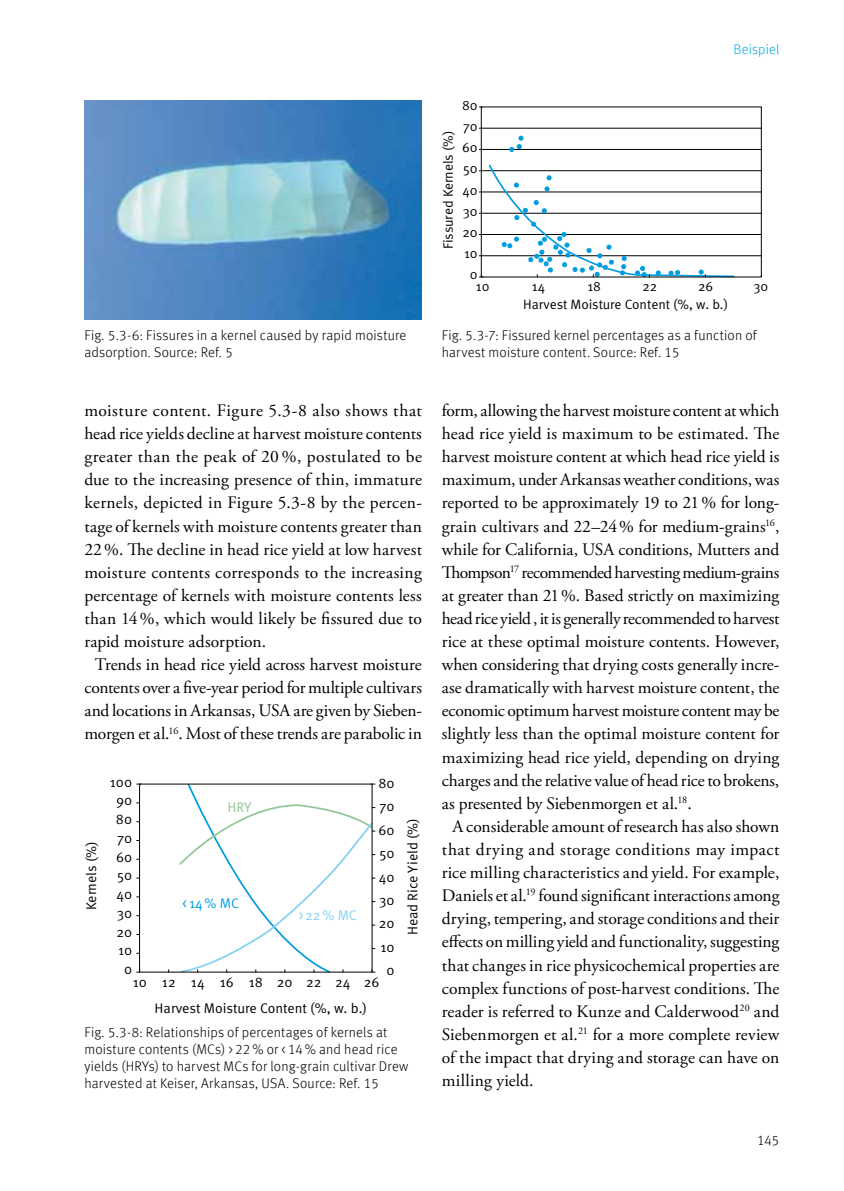
<style>
.page{position:relative;width:844px;height:1191px;background:#fff}
.page>*{position:absolute;margin:0;border:0;box-sizing:border-box;transform-origin:0 0}
.t1{font:17.5px/23.1px "Adobe Garamond Pro";letter-spacing:.005em;color:#000;text-align:justify}
.t2{font:17.5px "Adobe Garamond Pro";letter-spacing:-.015em;color:#000}
.t3{font:17.5px "Adobe Garamond Pro";letter-spacing:.03em;color:#000}
.t4{font:17.5px "Adobe Garamond Pro";letter-spacing:.025em;color:#000}
.t5{font:300 14px/16.8px "Meta Offc";letter-spacing:.01em;color:#000}
.t6{font:14px "Meta OT Norm";color:#000}
.t7{font:300 14px "Meta Offc";letter-spacing:.01em;color:#00ace5}
.t8{font:14px "Meta OT Norm";color:#009ee0}
.t9{font:14px "Meta OT Norm";color:#84d0f0}
.t10{font:14px "Meta OT Norm";color:#90c796}
.t11{font:13.47px/21.2px "Meta OT Norm";color:#000;text-align:center}
</style>
<div class="page">
<hr style="left:479px;top:255px;width:282px;height:1px;background:#000">
<hr style="left:479px;top:234px;width:282px;height:1px;background:#000">
<hr style="left:479px;top:213px;width:282px;height:1px;background:#000">
<hr style="left:479px;top:192px;width:282px;height:1px;background:#000">
<hr style="left:479px;top:170px;width:282px;height:1px;background:#000">
<hr style="left:479px;top:149px;width:282px;height:1px;background:#000">
<hr style="left:479px;top:128px;width:282px;height:1px;background:#000">
<svg style="left:509px;top:136px;width:14px;height:16px"></svg>
<svg style="left:479px;top:164px;width:256px;height:114px"></svg>
<svg style="left:178px;top:783px;width:197px;height:190px"></svg>
<img style="left:84px;top:101px;width:338px;height:218px">
<p class="t5" style="left:84px;top:327px;width:323px">Fig. 5.3-6: Fissures in a kernel caused by rapid moisture adsorption. Source: Ref. 5</p>
<p class="t3" style="left:84px;top:400px;width:339px">moisture content. Figure 5.3-8 also shows that</p>
<p class="t1" style="left:84px;top:422px;width:339px">head rice yields decline at harvest moisture contents</p>
<p class="t4" style="left:84px;top:446px;width:339px">greater than the peak of 20 %, postulated to be</p>
<p class="t1" style="left:84px;top:469px;width:339px">due to the increasing presence of thin, immature</p>
<p class="t1" style="left:84px;top:492px;width:339px">kernels, depicted in Figure 5.3-8 by the percen-</p>
<p class="t1" style="left:84px;top:515px;width:339px">tage of kernels with moisture contents greater than</p>
<p class="t1" style="left:84px;top:538px;width:339px">22%. The decline in head rice yield at low harvest</p>
<p class="t1" style="left:84px;top:561px;width:339px">moisture contents corresponds to the increasing</p>
<p class="t1" style="left:84px;top:584px;width:339px">percentage of kernels with moisture contents less</p>
<p class="t1" style="left:84px;top:607px;width:339px">than 14%, which would likely be fissured due to</p>
<p class="t1" style="left:84px;top:630px;width:183px">rapid moisture adsorption.</p>
<p class="t1" style="left:95px;top:653px;width:328px">Trends in head rice yield across harvest moisture</p>
<p class="t2" style="left:84px;top:677px;width:339px">contents over a five-year period for multiple cultivars</p>
<p class="t1" style="left:84px;top:700px;width:339px">and locations in Arkansas, USA are given by Sieben-</p>
<p class="t1" style="left:84px;top:723px;width:339px">morgen et al.<sup>16</sup>. Most of these trends are parabolic in</p>
<p class="t6" style="left:83px;top:910px;width:71px;rotate:-90deg">Kernels (%)</p>
<p class="t6" style="left:110px;top:773px;width:24px">100</p>
<p class="t6" style="left:378px;top:774px;width:18px">80</p>
<p class="t6" style="left:116px;top:792px;width:18px">90</p>
<p class="t6" style="left:116px;top:811px;width:18px">80</p>
<p class="t6" style="left:117px;top:829px;width:17px">70</p>
<p class="t10" style="left:227px;top:799px;width:26px">HRY</p>
<p class="t6" style="left:379px;top:798px;width:17px">70</p>
<p class="t6" style="left:378px;top:821px;width:18px">60</p>
<p class="t6" style="left:116px;top:848px;width:18px">60</p>
<p class="t6" style="left:379px;top:845px;width:17px">50</p>
<p class="t6" style="left:117px;top:867px;width:17px">50</p>
<p class="t6" style="left:379px;top:868px;width:17px">40</p>
<p class="t6" style="left:116px;top:886px;width:17px">40</p>
<p class="t6" style="left:117px;top:904px;width:17px">30</p>
<p class="t6" style="left:116px;top:923px;width:17px">20</p>
<p class="t8" style="left:182px;top:895px;width:58px">&lt;14%MC</p>
<p class="t9" style="left:298px;top:906px;width:60px">&gt;22%MC</p>
<p class="t6" style="left:379px;top:891px;width:17px">30</p>
<p class="t6" style="left:378px;top:915px;width:17px">20</p>
<p class="t6" style="left:118px;top:942px;width:16px">10</p>
<p class="t6" style="left:380px;top:938px;width:16px">10</p>
<p class="t6" style="left:124px;top:961px;width:10px">0</p>
<p class="t6" style="left:386px;top:961px;width:10px">0</p>
<p class="t6" style="left:133px;top:974px;width:248px">10 12 14 16 18 20 22 24 26</p>
<p class="t6" style="left:155px;top:999px;width:214px">Harvest Moisture Content (%, w. b.)</p>
<p class="t6" style="left:404px;top:935px;width:119px;rotate:-90deg">Head Rice Yield (%)</p>
<p class="t5" style="left:84px;top:1024px;width:325px">Fig. 5.3-8: Relationships of percentages of kernels at moisture contents (MCs) &gt;22% or &lt;14% and head rice yields (HRYs) to harvest MCs for long-grain cultivar Drew harvested at Keiser, Arkansas, USA. Source: Ref. 15</p>
<p class="t7" style="left:733px;top:41px;width:47px">Beispiel</p>
<p class="t11" style="left:437px;top:249px;width:120px;rotate:-90deg">Fissured Kernels (%)</p>
<p class="t11" style="left:462px;top:95px;width:17px">80<br>70<br>60<br>50<br>40<br>30<br>20<br>10<br>0</p>
<p class="t11" style="left:476px;top:276px;width:15px">10</p>
<p class="t11" style="left:531px;top:276px;width:15px">14</p>
<p class="t11" style="left:587px;top:276px;width:15px">18</p>
<p class="t11" style="left:642px;top:276px;width:16px">22</p>
<p class="t11" style="left:698px;top:276px;width:17px">26</p>
<p class="t11" style="left:753px;top:276px;width:16px">30</p>
<p class="t11" style="left:523px;top:294px;width:206px">Harvest Moisture Content (%, w. b.)</p>
<p class="t5" style="left:441px;top:327px;width:316px">Fig. 5.3-7: Fissured kernel percentages as a function of harvest moisture content. Source: Ref. 15</p>
<p class="t1" style="left:441px;top:399px;width:339px">form, allowing the harvest moisture content at which head rice yield is maximum to be estimated. The harvest moisture content at which head rice yield is maximum, under Arkansas weather conditions, was reported to be approximately 19 to 21% for long&shy;grain cultivars and 22–24% for medium-grains<sup>16</sup>, while for California, USA conditions, Mutters and Thompson<sup>17</sup> recommended harvesting medium-grains at greater than 21%. Based strictly on maximizing head rice yield , it is generally recommended to harvest rice at these optimal moisture contents. However, when considering that drying costs generally incre&shy;ase dramatically with harvest moisture content, the economic optimum harvest moisture content may be slightly less than the optimal moisture content for maximizing head rice yield, depending on drying charges and the relative value of head rice to brokens, as presented by Siebenmorgen et al.<sup>18</sup>.</p>
<p class="t1" style="left:441px;top:815px;width:339px;text-indent:11px">A considerable amount of research has also shown that drying and storage conditions may impact rice milling characteristics and yield. For example, Daniels et al.<sup>19</sup> found significant interactions among drying, tempering, and storage conditions and their effects on milling yield and functionality, suggesting that changes in rice physicochemical properties are complex functions of post‐harvest conditions. The reader is referred to Kunze and Calderwood<sup>20</sup> and Siebenmorgen et al.<sup>21</sup> for a more complete review of the impact that drying and storage can have on milling yield.</p>
<p class="t5" style="left:756px;top:1132px;width:24px">145</p>
</div>
